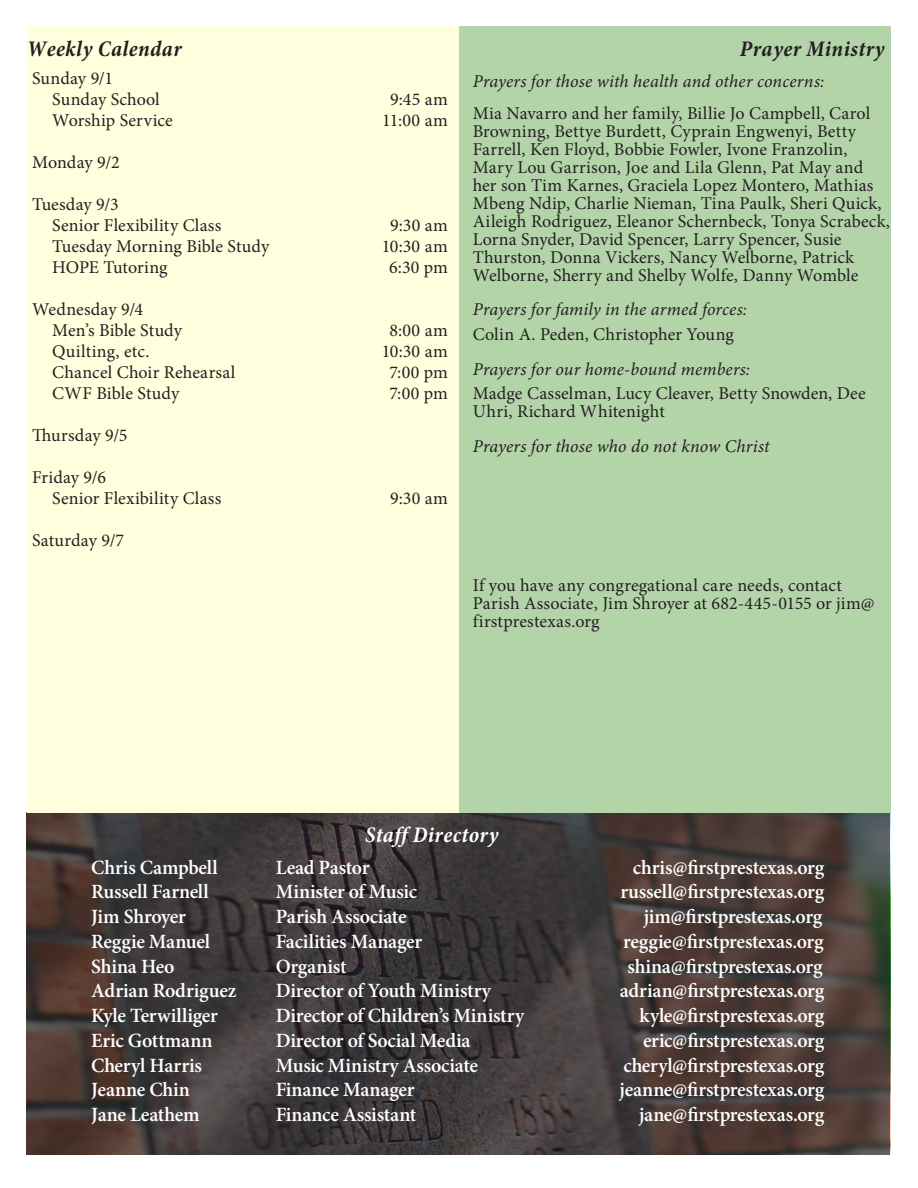
<style>
.page{position:relative;width:918px;height:1188px;background:#fff}
.page>*{position:absolute;margin:0;border:0;box-sizing:border-box;transform-origin:0 0}
.t1{font:italic 700 condensed 22.5px "Minion Pro";letter-spacing:.02em;color:#231f20}
.t2{font:italic 700 condensed 22.5px "Minion Pro";letter-spacing:.02em;color:#fff}
.t3{font:600 20.25px "Minion Pro";letter-spacing:-.01em;color:#fff}
.Prayer_Headings{font:18px/18px "Minion Pro";letter-spacing:.005em;color:#231f20}
.Calendar{font:18px "Minion Pro";letter-spacing:.005em;color:#231f20}
.Prayer_Headings-2{font:italic 18px "Minion Pro";letter-spacing:.005em;color:#231f20}
.Prayer_Names{font:18px/18px "Minion Pro";letter-spacing:.01em;color:#231f20}
</style>
<div class="page">
<svg style="left:26px;top:813px;width:864px;height:342px;background:#423938"></svg>
<div style="left:459px;top:26px;width:432px;height:787px;background:#b3d4a9"></div>
<div style="left:27px;top:26px;width:432px;height:787px;background:#ffffde"></div>
<p class="t1" style="left:27px;top:33px;width:156px">Weekly Calendar</p>
<p class="Calendar" style="left:32px;top:66px;width:82px">Sunday 9/1</p>
<p class="Calendar" style="left:52px;top:87px;width:109px">Sunday School</p>
<p class="Calendar" style="left:390px;top:87px;width:59px">9:45 am</p>
<p class="Calendar" style="left:52px;top:108px;width:122px">Worship Service</p>
<p class="Calendar" style="left:382px;top:108px;width:67px">11:00 am</p>
<p class="Calendar" style="left:32px;top:150px;width:89px">Monday 9/2</p>
<p class="Calendar" style="left:32px;top:192px;width:88px">Tuesday 9/3</p>
<p class="Calendar" style="left:52px;top:213px;width:171px">Senior Flexibility Class</p>
<p class="Calendar" style="left:390px;top:213px;width:59px">9:30 am</p>
<p class="Calendar" style="left:52px;top:234px;width:219px">Tuesday Morning Bible Study</p>
<p class="Calendar" style="left:382px;top:234px;width:68px">10:30 am</p>
<p class="Calendar" style="left:52px;top:255px;width:117px">HOPE Tutoring</p>
<p class="Calendar" style="left:389px;top:255px;width:60px">6:30 pm</p>
<p class="Calendar" style="left:32px;top:297px;width:113px">Wednesday 9/4</p>
<p class="Calendar" style="left:52px;top:318px;width:131px">Men’s Bible Study</p>
<p class="Calendar" style="left:389px;top:318px;width:60px">8:00 am</p>
<p class="Calendar" style="left:52px;top:339px;width:99px">Quilting, etc.</p>
<p class="Calendar" style="left:382px;top:339px;width:68px">10:30 am</p>
<p class="Calendar" style="left:52px;top:360px;width:185px">Chancel Choir Rehearsal</p>
<p class="Calendar" style="left:389px;top:360px;width:60px">7:00 pm</p>
<p class="Calendar" style="left:52px;top:381px;width:129px">CWF Bible Study</p>
<p class="Calendar" style="left:389px;top:381px;width:60px">7:00 pm</p>
<p class="Calendar" style="left:32px;top:423px;width:97px">Thursday 9/5</p>
<p class="Calendar" style="left:32px;top:465px;width:75px">Friday 9/6</p>
<p class="Calendar" style="left:52px;top:486px;width:171px">Senior Flexibility Class</p>
<p class="Calendar" style="left:390px;top:486px;width:59px">9:30 am</p>
<p class="Calendar" style="left:32px;top:528px;width:94px">Saturday 9/7</p>
<p class="t1" style="left:740px;top:33px;width:146px">Prayer Ministry</p>
<p class="Prayer_Headings-2" style="left:473px;top:69px;width:353px">Prayers for those with health and other concerns:</p>
<p class="Prayer_Headings" style="left:473px;top:104px;width:419px">Mia Navarro and her family, Billie Jo Campbell, Carol Browning, Bettye Burdett, Cyprain Engwenyi, Betty Farrell, Ken Floyd, Bobbie Fowler, Ivone Franzolin, Mary Lou Garrison, Joe and Lila Glenn, Pat May and her son Tim Karnes, Graciela Lopez Montero, Mathias Mbeng Ndip, Charlie Nieman, Tina Paulk, Sheri Quick, Aileigh Rodriguez, Eleanor Schernbeck, Tonya Scrabeck, Lorna Snyder, David Spencer, Larry Spencer, Susie Thurston, Donna Vickers, Nancy Welborne, Patrick Welborne, Sherry and Shelby Wolfe, Danny Womble</p>
<p class="Prayer_Headings-2" style="left:473px;top:297px;width:276px">Prayers for family in the armed forces:</p>
<p class="Prayer_Names" style="left:473px;top:325px;width:263px">Colin A. Peden, Christopher Young</p>
<p class="Prayer_Headings-2" style="left:473px;top:357px;width:279px">Prayers for our home-bound members:</p>
<p class="Prayer_Names" style="left:473px;top:385px;width:394px">Madge Casselman, Lucy Cleaver, Betty Snowden, Dee<br>Uhri, Richard Whitenight</p>
<p class="Prayer_Headings-2" style="left:473px;top:434px;width:299px">Prayers for those who do not know Christ</p>
<p class="Prayer_Headings" style="left:473px;top:577px;width:403px">If you have any congregational care needs, contact<br>Parish Associate, Jim Shroyer at 682-445-0155 or jim@ firstprestexas.org</p>
<p class="t2" style="left:365px;top:819px;width:135px">Staff Directory</p>
<p class="t3" style="left:91px;top:853px;width:128px">Chris Campbell</p>
<p class="t3" style="left:276px;top:853px;width:95px">Lead Pastor</p>
<p class="t3" style="left:633px;top:853px;width:193px">chris@firstprestexas.org</p>
<p class="t3" style="left:91px;top:878px;width:119px">Russell Farnell</p>
<p class="t3" style="left:276px;top:878px;width:143px">Minister of Music</p>
<p class="t3" style="left:620px;top:878px;width:205px">russell@firstprestexas.org</p>
<p class="t3" style="left:91px;top:903px;width:96px">Jim Shroyer</p>
<p class="t3" style="left:276px;top:903px;width:132px">Parish Associate</p>
<p class="t3" style="left:644px;top:903px;width:180px">jim@firstprestexas.org</p>
<p class="t3" style="left:91px;top:927px;width:120px">Reggie Manuel</p>
<p class="t3" style="left:276px;top:927px;width:148px">Facilities Manager</p>
<p class="t3" style="left:623px;top:927px;width:202px">reggie@firstprestexas.org</p>
<p class="t3" style="left:91px;top:952px;width:85px">Shina Heo</p>
<p class="t3" style="left:276px;top:952px;width:72px">Organist</p>
<p class="t3" style="left:627px;top:952px;width:197px">shina@firstprestexas.org</p>
<p class="t3" style="left:91px;top:977px;width:147px">Adrian Rodriguez</p>
<p class="t3" style="left:276px;top:977px;width:217px">Director of Youth Ministry</p>
<p class="t3" style="left:620px;top:977px;width:206px">adrian@firstprestexas.org</p>
<p class="t3" style="left:91px;top:1002px;width:128px">Kyle Terwilliger</p>
<p class="t3" style="left:276px;top:1002px;width:250px">Director of Children’s Ministry</p>
<p class="t3" style="left:640px;top:1002px;width:186px">kyle@firstprestexas.org</p>
<p class="t3" style="left:91px;top:1026px;width:123px">Eric Gottmann</p>
<p class="t3" style="left:276px;top:1026px;width:196px">Director of Social Media</p>
<p class="t3" style="left:643px;top:1026px;width:183px">eric@firstprestexas.org</p>
<p class="t3" style="left:91px;top:1051px;width:112px">Cheryl Harris</p>
<p class="t3" style="left:276px;top:1051px;width:204px">Music Ministry Associate</p>
<p class="t3" style="left:623px;top:1051px;width:202px">cheryl@firstprestexas.org</p>
<p class="t3" style="left:91px;top:1076px;width:100px">Jeanne Chin</p>
<p class="t3" style="left:276px;top:1076px;width:140px">Finance Manager</p>
<p class="t3" style="left:620px;top:1076px;width:206px">jeanne@firstprestexas.org</p>
<p class="t3" style="left:91px;top:1101px;width:110px">Jane Leathem</p>
<p class="t3" style="left:276px;top:1101px;width:142px">Finance Assistant</p>
<p class="t3" style="left:639px;top:1101px;width:187px">jane@firstprestexas.org</p>
</div>
